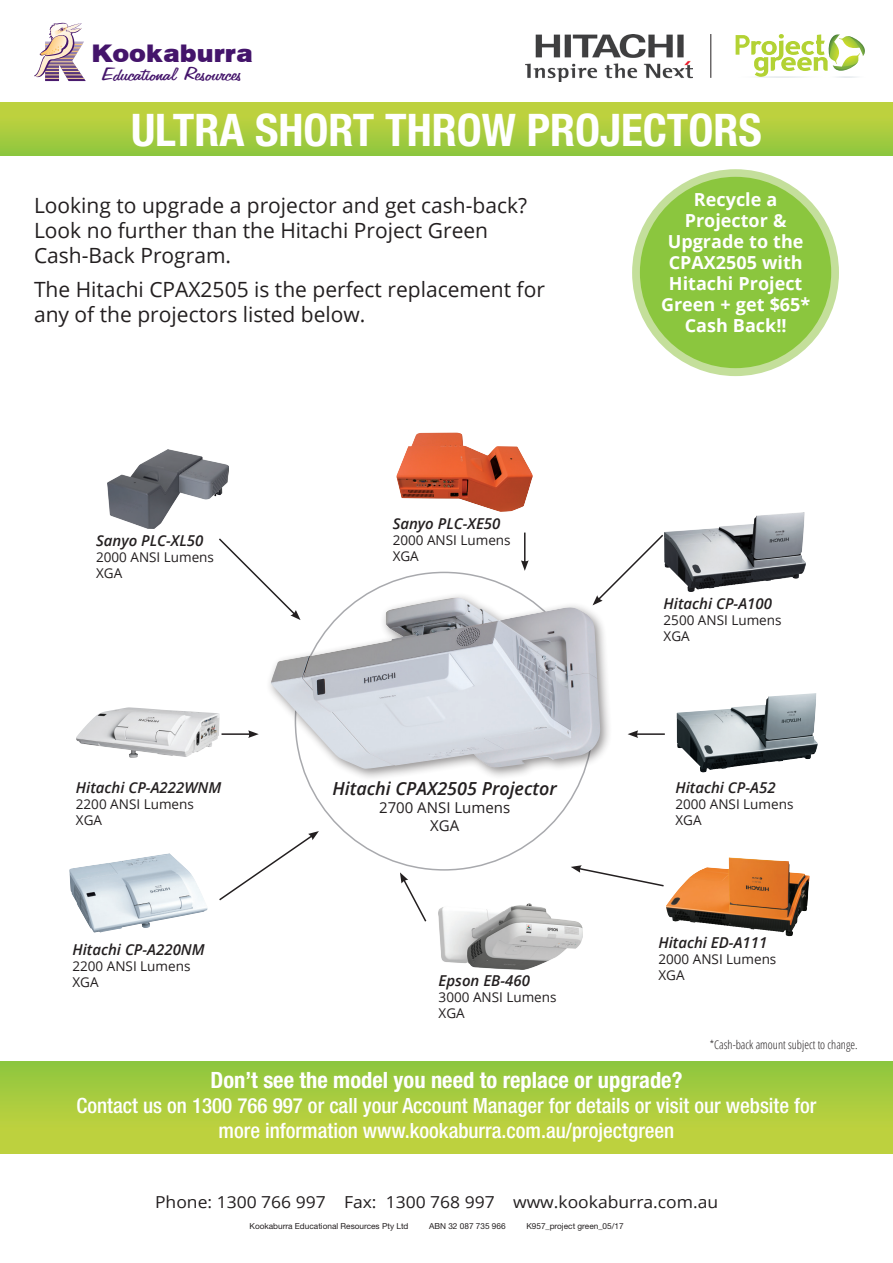
<style>
.page{position:relative;width:893px;height:1263px;background:#fff}
.page>*{position:absolute;margin:0;border:0;box-sizing:border-box;transform-origin:0 0}
.t1{font:700 condensed 45px "Helvetica Neue LT Std";color:#fff}
.t2{font:900 24.3px "Helvetica";color:#44146b;scale:1.04 1}
.t3{font:700 condensed 22.5px "Helvetica Neue LT Std";color:#fff}
.t4{font:21px/25.2px "Open Sans";color:#231f20}
.t5{font:500 condensed 21px/25.2px "Helvetica Neue LT Std";color:#fff;text-align:center}
.t6{font:20.55px "Freehand 575 BT Regular B";color:#44146b;scale:1.35 1}
._1__Product_NO_tabs{font:700 18px/21px "Open Sans";color:#fff;text-align:center}
.t7{font:italic 600 18px "Open Sans";color:#231f20}
.t8{font:16.5px "Open Sans";color:#231f20;scale:1.06 1}
.t9{font:italic 600 15px "Open Sans";color:#231f20}
.t10{font:15px "Open Sans";color:#231f20}
.t11{font:13.5px "Open Sans";color:#231f20}
.t12{font:300 condensed 12px "Open Sans";color:#231f20}
.t13{font:8.25px "Helvetica Neue LT Std";color:#231f20}
</style>
<div class="page">
<svg style="left:34px;top:23px;width:52px;height:58px"></svg>
<svg style="left:735px;top:34px;width:130px;height:44px"></svg>
<img style="left:526px;top:34px;width:167px;height:48px">
<hr style="left:711px;top:34px;width:1px;height:44px;background:#231f20">
<div style="left:0;top:102px;width:893px;height:53px;background:linear-gradient(to bottom,#c7d43e,#92c73f)"></div>
<div style="left:0;top:1061px;width:893px;height:92px;background:linear-gradient(to bottom,#90c73f,#c6d33e)"></div>
<img style="left:108px;top:450px;width:120px;height:79px">
<img style="left:396px;top:433px;width:137px;height:79px">
<img style="left:665px;top:513px;width:141px;height:79px">
<img style="left:677px;top:693px;width:139px;height:79px">
<img style="left:76px;top:707px;width:144px;height:51px">
<img style="left:666px;top:858px;width:63px;height:67px">
<img style="left:439px;top:904px;width:143px;height:65px">
<img style="left:69px;top:853px;width:139px;height:79px">
<hr style="left:222px;top:733px;width:29px;height:2px;background:#231f20">
<svg style="left:248px;top:730px;width:11px;height:8px"></svg>
<hr style="left:636px;top:733px;width:29px;height:2px;background:#231f20">
<svg style="left:628px;top:730px;width:10px;height:8px"></svg>
<hr style="left:524px;top:533px;width:1px;height:30px;background:#231f20">
<svg style="left:521px;top:560px;width:8px;height:11px"></svg>
<svg style="left:400px;top:872px;width:27px;height:50px"></svg>
<svg style="left:219px;top:831px;width:100px;height:70px"></svg>
<svg style="left:571px;top:865px;width:93px;height:22px"></svg>
<svg style="left:606px;top:533px;width:59px;height:58px"></svg>
<svg style="left:219px;top:538px;width:54px;height:53px"></svg>
<div style="left:265px;top:591px;width:348px;height:190px;background:#231f20;opacity:.5"></div>
<img style="left:271px;top:597px;width:329px;height:172px">
<div style="left:632px;top:169px;width:207px;height:207px;background:#c4df9b;border-radius:50%"></div>
<div style="left:640px;top:177px;width:191px;height:191px;background:#8bc63e;border-radius:50%"></div>
<p class="t2" style="left:91px;top:39px;width:157px">Kookaburra</p>
<p class="t6" style="left:102px;top:63px;width:106px">Educational Resources</p>
<p class="t1" style="left:131px;top:102px;width:632px">ULTRA SHORT THROW PROJECTORS</p>
<p class="t4" style="left:34px;top:192px;width:495px">Looking to upgrade a projector and get cash-back?<br>Look no further than the Hitachi Project Green<br>Cash-Back Program.</p>
<p class="t4" style="left:34px;top:276px;width:512px">The Hitachi CPAX2505 is the perfect replacement for any of the projectors listed below.</p>
<p class="t9" style="left:96px;top:530px;width:109px">Sanyo PLC-XL50</p>
<p class="t11" style="left:96px;top:548px;width:119px">2000 ANSI Lumens</p>
<p class="t11" style="left:96px;top:564px;width:28px">XGA</p>
<p class="t9" style="left:76px;top:777px;width:147px">Hitachi CP-A222WNM</p>
<p class="t11" style="left:76px;top:795px;width:119px">2200 ANSI Lumens</p>
<p class="t11" style="left:76px;top:811px;width:28px">XGA</p>
<p class="t9" style="left:72px;top:939px;width:134px">Hitachi CP-A220NM</p>
<p class="t11" style="left:72px;top:957px;width:119px">2200 ANSI Lumens</p>
<p class="t11" style="left:72px;top:973px;width:28px">XGA</p>
<p class="t9" style="left:393px;top:513px;width:109px">Sanyo PLC-XE50</p>
<p class="t11" style="left:393px;top:531px;width:119px">2000 ANSI Lumens</p>
<p class="t11" style="left:393px;top:547px;width:28px">XGA</p>
<p class="t7" style="left:332px;top:776px;width:226px">Hitachi CPAX2505 Projector</p>
<p class="t10" style="left:379px;top:797px;width:133px">2700 ANSI Lumens</p>
<p class="t10" style="left:430px;top:815px;width:31px">XGA</p>
<p class="t9" style="left:439px;top:970px;width:93px">Epson EB-460</p>
<p class="t11" style="left:439px;top:988px;width:119px">3000 ANSI Lumens</p>
<p class="t11" style="left:439px;top:1004px;width:28px">XGA</p>
<p class="_1__Product_NO_tabs" style="left:661px;top:189px;width:151px">Recycle a<br>Projector &amp;<br>Upgrade to the<br>CPAX2505 with<br>Hitachi Project<br>Green + get $65*<br>Cash Back!!</p>
<p class="t9" style="left:663px;top:593px;width:110px">Hitachi CP-A100</p>
<p class="t11" style="left:663px;top:611px;width:119px">2500 ANSI Lumens</p>
<p class="t11" style="left:663px;top:627px;width:28px">XGA</p>
<p class="t9" style="left:675px;top:777px;width:102px">Hitachi CP-A52</p>
<p class="t11" style="left:675px;top:795px;width:119px">2000 ANSI Lumens</p>
<p class="t11" style="left:675px;top:811px;width:28px">XGA</p>
<p class="t9" style="left:658px;top:932px;width:110px">Hitachi ED-A111</p>
<p class="t11" style="left:658px;top:950px;width:119px">2000 ANSI Lumens</p>
<p class="t11" style="left:658px;top:966px;width:28px">XGA</p>
<p class="t12" style="left:710px;top:1037px;width:149px">*Cash-back amount subject to change.</p>
<p class="t3" style="left:210px;top:1066px;width:474px">Don’t see the model you need to replace or upgrade?</p>
<p class="t5" style="left:77px;top:1092px;width:741px">Contact us on 1300 766 997 or call your Account Manager for details or visit our website for more information www.kookaburra.com.au/projectgreen</p>
<p class="t8" style="left:155px;top:1190px;width:533px">Phone: 1300 766 997 Fax: 1300 768 997 www.kookaburra.com.au</p>
<p class="t13" style="left:250px;top:1221px;width:160px">Kookaburra Educational Resources Pty Ltd</p>
<p class="t13" style="left:429px;top:1221px;width:78px">ABN 32 087 735 966</p>
<p class="t13" style="left:526px;top:1221px;width:99px">K957_project green_05/17</p>
</div>
